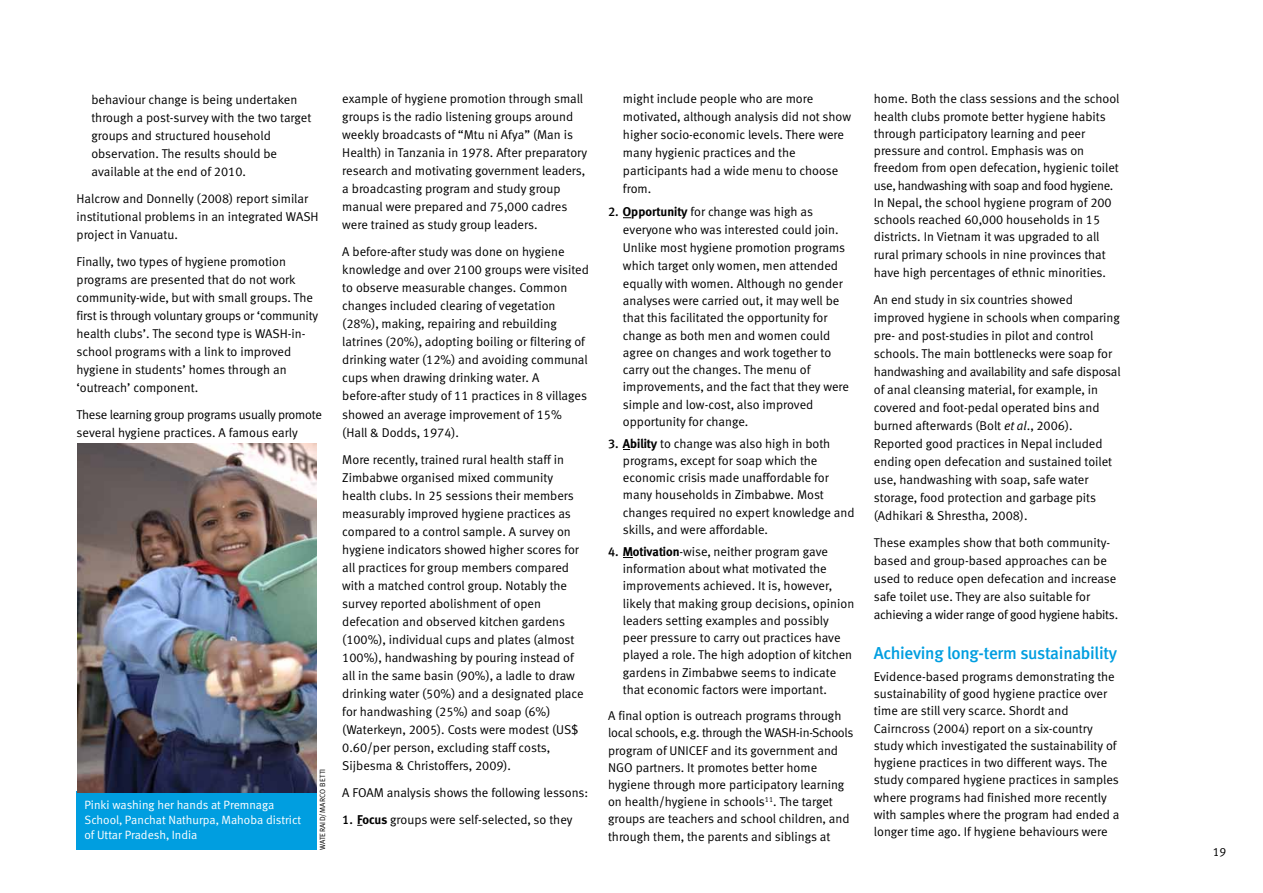
<style>
.page{position:relative;width:1263px;height:893px;background:#fff}
.page>*{position:absolute;margin:0;border:0;box-sizing:border-box;transform-origin:0 0}
.t1{font:17.25px "Meta Medium CELF";letter-spacing:-.015em;color:#009ee0}
.t2{font:12.75px/18px "Meta Normal CELF";color:#000}
.t3{font:12.75px/18px "Meta Normal CELF";letter-spacing:-.02em;color:#000}
.t4{font:12px/15px "Meta Normal CELF";color:#fff}
.t5{font:12px "Meta Normal CELF";color:#000}
.t6{font:7.5px "Meta Normal CELF";letter-spacing:.03em;color:#000}
.s1{font-family:"Meta Medium CELF"}
.s2{font-family:"Meta";font-weight:700}
.s3{font-style:italic}
</style>
<div class="page">
<div style="left:76px;top:791px;width:240px;height:58px;background:#009ee0"></div>
<img style="left:78px;top:443px;width:238px;height:350px">
<p class="t2" style="left:91px;top:90px;width:221px">behaviour change is being undertaken through a post-survey with the two target groups and structured household observation. The results should be available at the end of 2010.</p>
<p class="t2" style="left:77px;top:189px;width:244px">Halcrow and Donnelly (2008) report similar institutional problems in an integrated WASH project in Vanuatu.</p>
<p class="t2" style="left:77px;top:252px;width:243px">Finally, two types of hygiene promotion programs are presented that do not work community-wide, but with small groups. The first is through voluntary groups or ‘community health clubs’. The second type is WASH-in&shy;school programs with a link to improved hygiene in students’ homes through an ‘outreach’ component.</p>
<p class="t3" style="left:77px;top:405px;width:247px">These learning group programs usually promote several hygiene practices. A famous early</p>
<p class="t4" style="left:85px;top:798px;width:218px">Pinki washing her hands at Premnaga<br>School, Panchat Nathurpa, Mahoba district of Uttar Pradesh, India</p>
<p class="t6" style="left:318px;top:850px;width:82px;rotate:-90deg">WaterAid/Marco Betti</p>
<p class="t2" style="left:342px;top:90px;width:246px">example of hygiene promotion through small groups is the radio listening groups around weekly broadcasts of “Mtu ni Afya” (Man is Health) in Tanzania in 1978. After preparatory research and motivating government leaders, a broadcasting program and study group manual were prepared and 75,000 cadres were trained as study group leaders.</p>
<p class="t2" style="left:342px;top:243px;width:248px">A before-after study was done on hygiene knowledge and over 2100 groups were visited to observe measurable changes. Common changes included clearing of vegetation (28%), making, repairing and rebuilding latrines (20%), adopting boiling or filtering of drinking water (12%) and avoiding communal cups when drawing drinking water. A before-after study of 11 practices in 8 villages showed an average improvement of 15% (Hall &amp; Dodds, 1974).</p>
<p class="t2" style="left:342px;top:450px;width:243px">More recently, trained rural health staff in Zimbabwe organised mixed community health clubs. In 25 sessions their members measurably improved hygiene practices as compared to a control sample. A survey on hygiene indicators showed higher scores for all practices for group members compared with a matched control group. Notably the survey reported abolishment of open defecation and observed kitchen gardens (100%), individual cups and plates (almost 100%), handwashing by pouring instead of all in the same basin (90%), a ladle to draw drinking water (50%) and a designated place for handwashing (25%) and soap (6%) (Waterkeyn, 2005). Costs were modest (US$ 0.60/per person, excluding staff costs, Sijbesma &amp; Christoffers, 2009).</p>
<p class="t2" style="left:342px;top:783px;width:248px">A FOAM analysis shows the following lessons:</p>
<p class="t2" style="left:342px;top:810px;width:232px"><span class="s1">1.</span> <span class="s2">Focus</span> groups were self-selected, so they</p>
<p class="t2" style="left:623px;top:90px;width:230px">might include people who are more motivated, although analysis did not show higher socio-economic levels. There were many hygienic practices and the participants had a wide menu to choose from.</p>
<p class="t2" style="left:623px;top:203px;width:228px;line-height:17.5px;text-indent:-15px"><span class="s1">2.</span> <span class="s2">Opportunity</span> for change was high as everyone who was interested could join.<br>Unlike most hygiene promotion programs which target only women, men attended equally with women. Although no gender analyses were carried out, it may well be that this facilitated the opportunity for change as both men and women could agree on changes and work together to carry out the changes. The menu of improvements, and the fact that they were simple and low-cost, also improved opportunity for change.</p>
<p class="t2" style="left:623px;top:435px;width:233px;line-height:17.2px;text-indent:-15px"><span class="s1">3.</span> <span class="s2">Ability</span> to change was also high in both programs, except for soap which the economic crisis made unaffordable for many households in Zimbabwe. Most changes required no expert knowledge and skills, and were affordable.</p>
<p class="t2" style="left:623px;top:543px;width:233px;line-height:17.2px;text-indent:-15px"><span class="s1">4.</span> <span class="s2">Motivation</span>-wise, neither program gave information about what motivated the improvements achieved. It is, however, likely that making group decisions, opinion leaders setting examples and possibly peer pressure to carry out practices have played a role. The high adoption of kitchen gardens in Zimbabwe seems to indicate that economic factors were important.</p>
<p class="t2" style="left:608px;top:707px;width:247px;line-height:17.2px">A final option is outreach programs through local schools, e.g. through the WASH-in-Schools program of UNICEF and its government and NGO partners. It promotes better home hygiene through more participatory learning on health/hygiene in schools<sup>11</sup>. The target groups are teachers and school children, and through them, the parents and siblings at</p>
<p class="t2" style="left:874px;top:90px;width:247px;line-height:17.4px">home. Both the class sessions and the school health clubs promote better hygiene habits through participatory learning and peer pressure and control. Emphasis was on freedom from open defecation, hygienic toilet use, handwashing with soap and food hygiene.<br>In Nepal, the school hygiene program of 200 schools reached 60,000 households in 15 districts. In Vietnam it was upgraded to all rural primary schools in nine provinces that have high percentages of ethnic minorities.</p>
<p class="t2" style="left:874px;top:290px;width:248px">An end study in six countries showed improved hygiene in schools when comparing pre- and post-studies in pilot and control schools. The main bottlenecks were soap for handwashing and availability and safe disposal of anal cleansing material, for example, in covered and foot-pedal operated bins and burned afterwards (Bolt <span class="s3">et al</span>., 2006).<br>Reported good practices in Nepal included ending open defecation and sustained toilet use, handwashing with soap, safe water storage, food protection and garbage pits (Adhikari &amp; Shrestha, 2008).</p>
<p class="t2" style="left:874px;top:533px;width:246px">These examples show that both community&shy;based and group-based approaches can be used to reduce open defecation and increase safe toilet use. They are also suitable for achieving a wider range of good hygiene habits.</p>
<h1 class="t1" style="left:874px;top:643px;width:245px">Achieving long-term sustainability</h1>
<p class="t2" style="left:874px;top:668px;width:247px;line-height:17.2px">Evidence-based programs demonstrating the sustainability of good hygiene practice over time are still very scarce. Shordt and Cairncross (2004) report on a six-country study which investigated the sustainability of hygiene practices in two different ways. The study compared hygiene practices in samples where programs had finished more recently with samples where the program had ended a longer time ago. If hygiene behaviours were</p>
<p class="t5" style="left:1213px;top:844px;width:15px">19</p>
</div>
